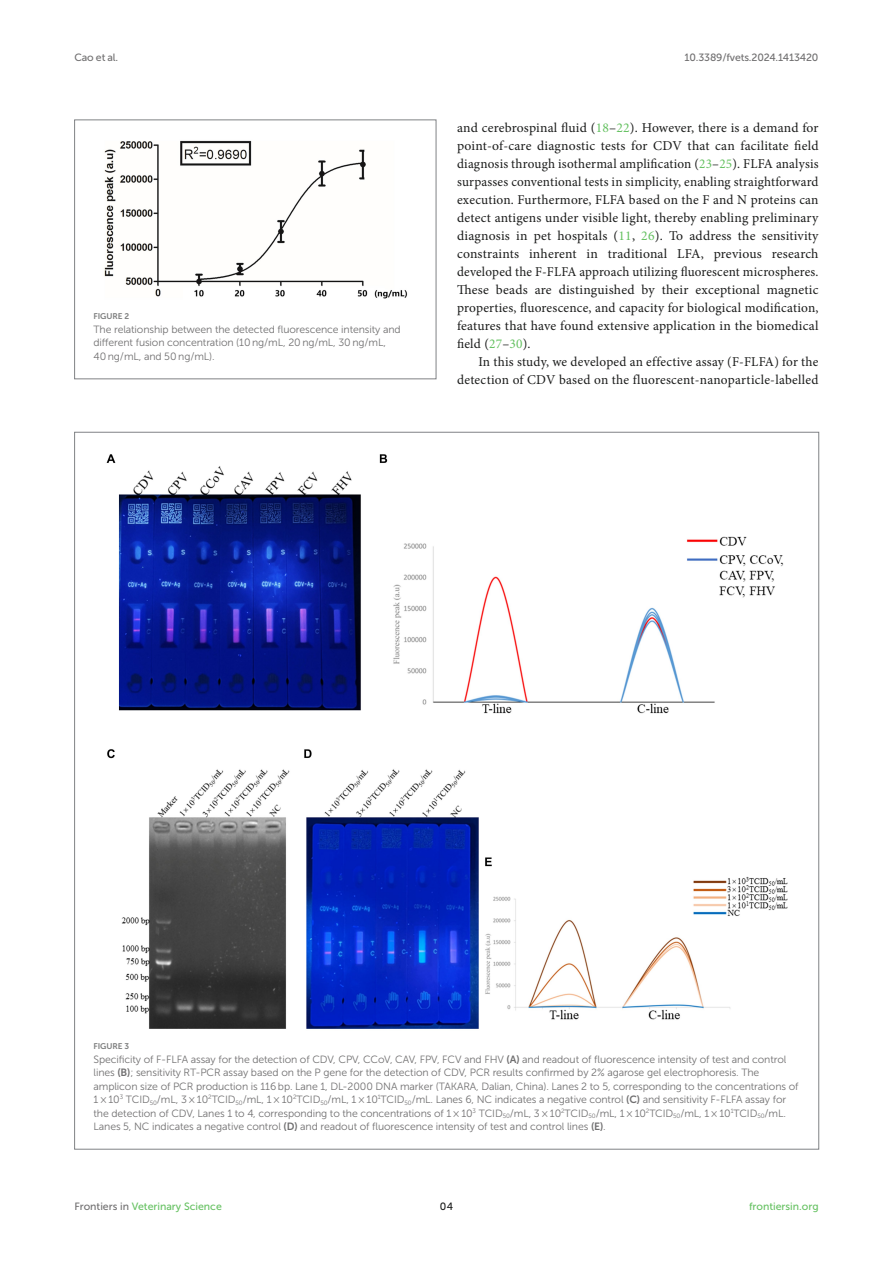
<style>
.page{position:relative;width:893px;height:1263px;background:#fff}
.page>*{position:absolute;margin:0;border:0;box-sizing:border-box;transform-origin:0 0}
.TEXT{font:13.5px/18px "Minion Pro";letter-spacing:.015em;color:#1b1c1b;text-align:justify}
.FIG_LEG{font:10.5px/13.5px "Museo Sans 300";letter-spacing:-.01em;color:#706f70}
.t1{font:10.5px "Museo Sans 500";color:#65c161}
.t2{font:10.5px "Museo Sans 500";letter-spacing:-.015em;color:#706f70}
.t3{font:10.5px "Museo Sans 500";color:#1b1c1b}
.FIG_HD{font:8.25px "Museo Sans 700";letter-spacing:-.01em;color:#7e7f7f}
.s1{color:#65c161}
.s2{font-family:"Museo Sans 700"}
.s3{color:#706f70}
</style>
<div class="page">
<img style="left:104px;top:140px;width:304px;height:159px">
<div style="left:74px;top:120px;width:362px;height:259px;border:1px solid #808285"></div>
<img style="left:106px;top:454px;width:682px;height:575px">
<p class="t2" style="left:74px;top:51px;width:45px">Cao et al.</p>
<p class="t2" style="left:685px;top:51px;width:135px">10.3389/fvets.2024.1413420</p>
<p class="FIG_HD" style="left:94px;top:312px;width:37px">FIGURE 2</p>
<p class="FIG_LEG" style="left:94px;top:323px;width:309px">The relationship between the detected fluorescence intensity and different fusion concentration (10 ng/mL, 20 ng/mL, 30 ng/mL,<br>40 ng/mL, and 50 ng/mL).</p>
<p class="TEXT" style="left:457px;top:119px;width:363px">and cerebrospinal fluid (<span class="s1">18</span>–<span class="s1">22</span>). However, there is a demand for point-of-care diagnostic tests for CDV that can facilitate field diagnosis through isothermal amplification (<span class="s1">23</span>–<span class="s1">25</span>). FLFA analysis surpasses conventional tests in simplicity, enabling straightforward execution. Furthermore, FLFA based on the F and N proteins can detect antigens under visible light, thereby enabling preliminary diagnosis in pet hospitals (<span class="s1">11</span>, <span class="s1">26</span>). To address the sensitivity constraints inherent in traditional LFA, previous research developed the F-FLFA approach utilizing fluorescent microspheres.<br>These beads are distinguished by their exceptional magnetic properties, fluorescence, and capacity for biological modification, features that have found extensive application in the biomedical field (<span class="s1">27</span>–<span class="s1">30</span>).</p>
<p class="TEXT" style="left:457px;top:353px;width:363px;text-align:right">In this study, we developed an effective assay (F-FLFA) for the detection of CDV based on the fluorescent-nanoparticle-labelled</p>
<p class="FIG_HD" style="left:94px;top:1042px;width:37px">FIGURE 3</p>
<p class="FIG_LEG" style="left:94px;top:1052px;width:706px">Specificity of F-FLFA assay for the detection of CDV, CPV, CCoV, CAV, FPV, FCV and FHV <span class="s2">(A)</span> and readout of fluorescence intensity of test and control lines <span class="s2">(B)</span>; sensitivity RT-PCR assay based on the P gene for the detection of CDV, PCR results confirmed by 2% agarose gel electrophoresis. The amplicon size of PCR production is 116 bp. Lane 1, DL-2000 DNA marker (TAKARA, Dalian, China). Lanes 2 to 5, corresponding to the concentrations of 1 × 10<sup>3</sup> TCID<sub>50</sub>/mL, 3 × 10<sup>2</sup>TCID<sub>50</sub>/mL, 1 × 10<sup>2</sup>TCID<sub>50</sub>/mL, 1 × 10<sup>1</sup>TCID<sub>50</sub>/mL. Lanes 6, NC indicates a negative control <span class="s2">(C)</span> and sensitivity F-FLFA assay for the detection of CDV, Lanes 1 to 4, corresponding to the concentrations of 1 × 10<sup>3</sup> TCID<sub>50</sub>/mL, 3 × 10<sup>2</sup>TCID<sub>50</sub>/mL, 1 × 10<sup>2</sup>TCID<sub>50</sub>/mL, 1 × 10<sup>1</sup>TCID<sub>50</sub>/mL.<br>Lanes 5, NC indicates a negative control <span class="s2">(D)</span> and readout of fluorescence intensity of test and control lines <span class="s2">(E)</span>.</p>
<p class="t1" style="left:74px;top:1200px;width:149px"><span class="s3">Frontiers in</span> Veterinary Science</p>
<p class="t3" style="left:440px;top:1200px;width:15px">04</p>
<p class="t1" style="left:749px;top:1200px;width:71px">frontiersin.org</p>
</div>
